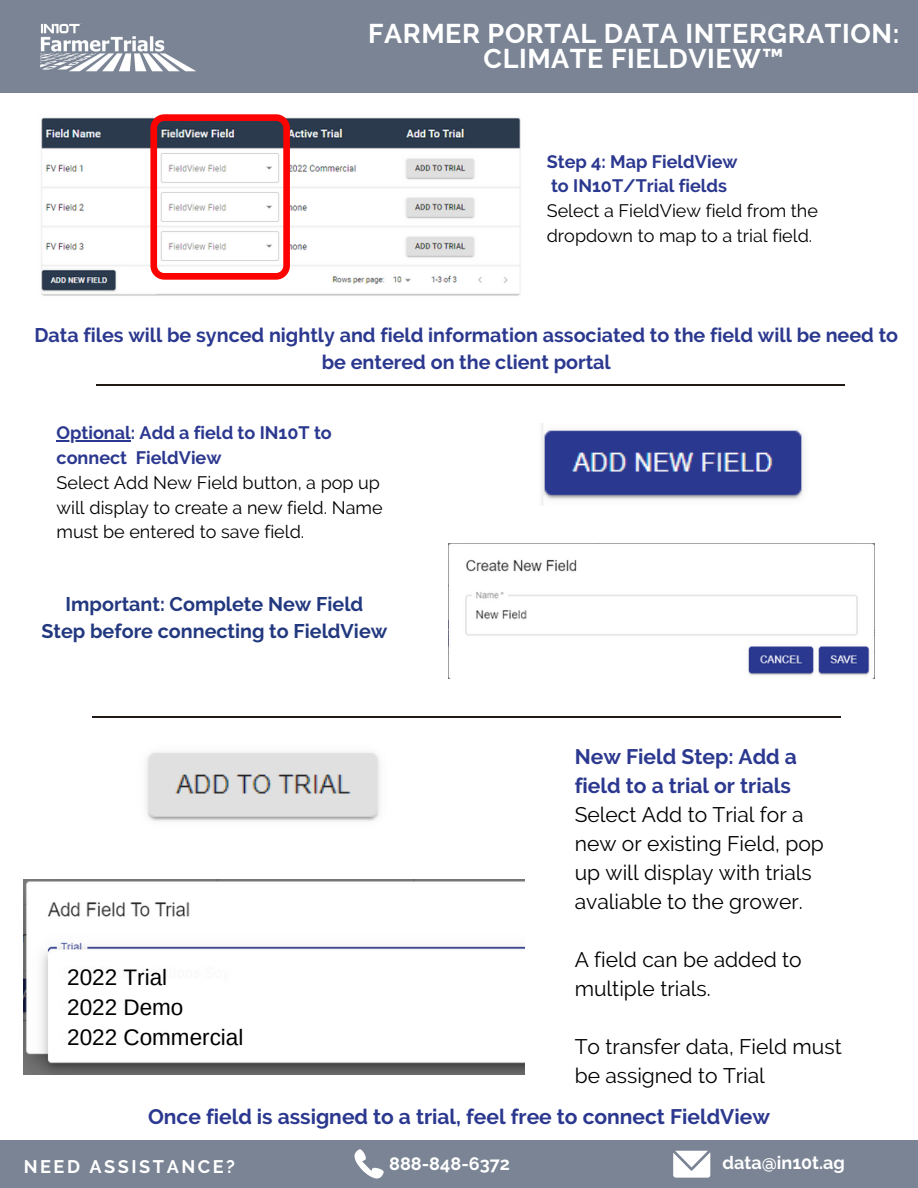
<style>
.page{position:relative;width:918px;height:1188px;background:#fff}
.page>*{position:absolute;margin:0;border:0;box-sizing:border-box;transform-origin:0 0}
.t1{font:700 27px/24.8px "Raleway";letter-spacing:.02em;color:#fff;text-align:center}
.t2{font:22.5px/30.3px "Arimo";color:#000}
.t3{font:21px/29px "Raleway";color:#000}
.t4{font:700 21px/29px "Raleway";color:#2b388f}
.t5{font:700 19.65px/27px "Raleway";color:#2b388f;text-align:center}
.t6{font:700 19.65px/27px "Raleway";color:#22387f;text-align:center}
.t7{font:700 18.15px "Raleway";letter-spacing:.14em;color:#fff}
.t8{font:18px/24.8px "Raleway";color:#000}
.t9{font:700 18px/24.8px "Raleway";color:#2b388f}
.t10{font:700 18px "Raleway";color:#fff}
</style>
<div class="page">
<div style="left:0;top:0;width:918px;height:92px;background:#7a8494"></div>
<div style="left:0;top:1140px;width:918px;height:48px;background:#7a8494"></div>
<hr style="left:97px;top:385px;width:748px;height:1px;background:#211915">
<hr style="left:92px;top:716px;width:748px;height:1px;background:#211915">
<svg style="left:354px;top:1149px;width:30px;height:30px"></svg>
<svg style="left:673px;top:1151px;width:37px;height:27px"></svg>
<img style="left:40px;top:23px;width:156px;height:49px">
<img style="left:541px;top:423px;width:262px;height:82px">
<img style="left:448px;top:543px;width:427px;height:135px">
<img style="left:41px;top:117px;width:480px;height:179px">
<svg style="left:150px;top:114px;width:140px;height:166px"></svg>
<hr style="left:57px;top:441px;width:74px;height:1px;background:#2b388f">
<img style="left:146px;top:752px;width:234px;height:69px">
<img style="left:24px;top:880px;width:500px;height:194px">
<div style="left:52px;top:961px;width:324px;height:93px;background:#fff"></div>
<p class="t1" style="left:368px;top:21px;width:533px">FARMER PORTAL DATA INTERGRATION:<br>CLIMATE FIELDVIEW™</p>
<p class="t9" style="left:547px;top:149px;width:192px">Step 4: Map FieldView to IN10T/Trial fields</p>
<p class="t8" style="left:547px;top:198px;width:273px">Select a FieldView field from the dropdown to map to a trial field.</p>
<p class="t5" style="left:34px;top:321px;width:865px">Data files will be synced nightly and field information associated to the field will be need to be entered on the client portal</p>
<p class="t9" style="left:57px;top:421px;width:277px">Optional: Add a field to IN10T to connect FieldView</p>
<p class="t8" style="left:57px;top:470px;width:328px">Select Add New Field button, a pop up will display to create a new field. Name must be entered to save field.</p>
<p class="t6" style="left:41px;top:591px;width:347px">Important: Complete New Field<br>Step before connecting to FieldView</p>
<p class="t2" style="left:67px;top:962px;width:178px">2022 Trial<br>2022 Demo<br>2022 Commercial</p>
<p class="t4" style="left:575px;top:742px;width:224px">New Field Step: Add a field to a trial or trials</p>
<p class="t3" style="left:575px;top:800px;width:251px">Select Add to Trial for a new or existing Field, pop up will display with trials avaliable to the grower.</p>
<p class="t3" style="left:575px;top:945px;width:229px">A field can be added to multiple trials.</p>
<p class="t3" style="left:575px;top:1032px;width:269px">To transfer data, Field must be assigned to Trial</p>
<p class="t4" style="left:148px;top:1102px;width:623px">Once field is assigned to a trial, feel free to connect FieldView</p>
<p class="t7" style="left:24px;top:1156px;width:213px">NEED ASSISTANCE?</p>
<p class="t10" style="left:389px;top:1153px;width:122px">888-848-6372</p>
<p class="t10" style="left:722px;top:1152px;width:124px">data@in10t.ag</p>
</div>
